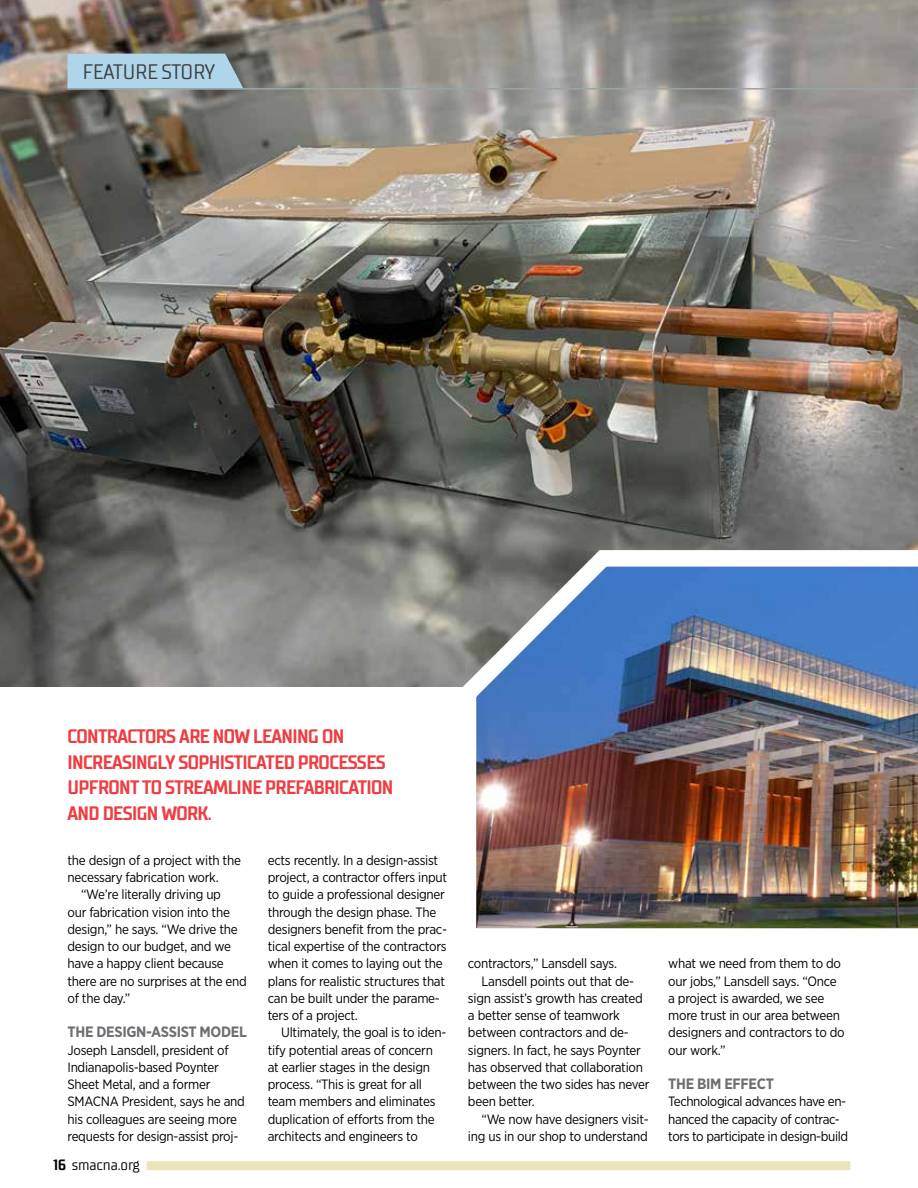
<style>
.page{position:relative;width:918px;height:1188px;background:#fff}
.page>*{position:absolute;margin:0;border:0;box-sizing:border-box;transform-origin:0 0}
.t1{font:21px "TT Supermolot Condensed";letter-spacing:-.02em;color:#414042}
.t2{font:700 19.5px/25.5px "TT Supermolot Condensed";letter-spacing:-.03em;color:#ef3e42}
.t3{font:700 15px "Gotham Narrow";letter-spacing:-.02em;color:#6d6e71}
.t4{font:15px "TT Supermolot Condensed";letter-spacing:-.01em;color:#000}
.t5{font:13.5px/17.2px "Gotham Narrow";letter-spacing:-.02em;color:#000}
.s1{font-weight:700}
</style>
<div class="page">
<img style="left:0;top:0;width:918px;height:687px">
<div style="left:147px;top:1161px;width:704px;height:9px;background:#eae4ba"></div>
<div style="left:68px;top:54px;width:176px;height:34px;background:#aed5ea"></div>
<hr style="left:68px;top:88px;width:850px;height:2px;background:#98a5a4">
<img style="left:452px;top:535px;width:466px;height:394px">
<h1 class="t1" style="left:82px;top:59px;width:134px">FEATURE STORY</h1>
<h2 class="t2" style="left:68px;top:724px;width:328px">CONTRACTORS ARE NOW LEANING ON<br>INCREASINGLY SOPHISTICATED PROCESSES<br>UPFRONT TO STREAMLINE PREFABRICATION<br>AND DESIGN WORK.</h2>
<p class="t5" style="left:68px;top:851px;width:175px">the design of a project with the necessary fabrication work.</p>
<p class="t5" style="left:68px;top:886px;width:181px;text-indent:14px">“We’re literally driving up<br>our fabrication vision into the design,” he says. “We drive the design to our budget, and we have a happy client because there are no surprises at the end of the day.”</p>
<p class="t3" style="left:68px;top:1022px;width:181px">THE DESIGN-ASSIST MODEL</p>
<p class="t5" style="left:68px;top:1041px;width:179px">Joseph Lansdell, president of<br>Indianapolis-based Poynter<br>Sheet Metal, and a former<br>SMACNA President, says he and his colleagues are seeing more requests for design-assist proj-</p>
<p class="t4" style="left:53px;top:1156px;width:88px"><span class="s1">16</span> smacna.org</p>
<p class="t5" style="left:268px;top:851px;width:181px">ects recently. In a design-assist project, a contractor offers input to guide a professional designer through the design phase. The designers benefit from the prac&shy;tical expertise of the contractors when it comes to laying out the plans for realistic structures that can be built under the parame&shy;ters of a project.</p>
<p class="t5" style="left:268px;top:1024px;width:180px;text-indent:14px">Ultimately, the goal is to iden&shy;tify potential areas of concern at earlier stages in the design process. “This is great for all team members and eliminates duplication of efforts from the architects and engineers to</p>
<p class="t5" style="left:468px;top:955px;width:151px">contractors,” Lansdell says.</p>
<p class="t5" style="left:481px;top:972px;width:154px">Lansdell points out that de-</p>
<p class="t5" style="left:468px;top:989px;width:176px">sign assist’s growth has created</p>
<p class="t5" style="left:468px;top:1006px;width:153px">a better sense of teamwork</p>
<p class="t5" style="left:468px;top:1024px;width:162px">between contractors and de-</p>
<p class="t5" style="left:468px;top:1041px;width:175px">signers. In fact, he says Poynter</p>
<p class="t5" style="left:468px;top:1058px;width:177px">has observed that collaboration</p>
<p class="t5" style="left:468px;top:1075px;width:183px">between the two sides has never</p>
<p class="t5" style="left:468px;top:1093px;width:68px">been better.</p>
<p class="t5" style="left:481px;top:1110px;width:169px">“We now have designers visit-</p>
<p class="t5" style="left:468px;top:1127px;width:181px">ing us in our shop to understand</p>
<p class="t5" style="left:668px;top:955px;width:178px">what we need from them to do our jobs,” Lansdell says. “Once a project is awarded, we see more trust in our area between designers and contractors to do our work.”</p>
<p class="t3" style="left:668px;top:1074px;width:107px">THE BIM EFFECT</p>
<p class="t5" style="left:668px;top:1093px;width:181px">Technological advances have en&shy;hanced the capacity of contrac&shy;tors to participate in design-build</p>
</div>
